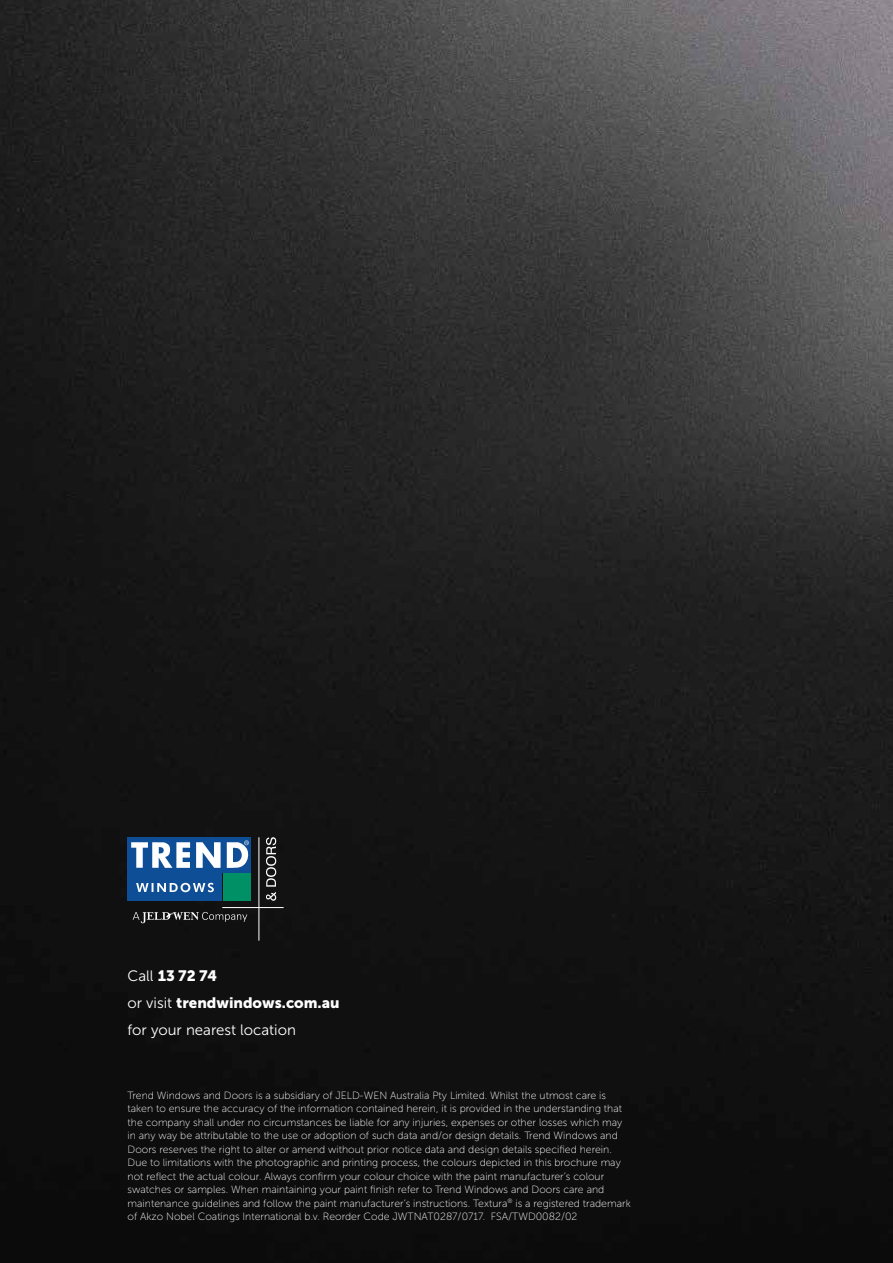
<style>
.page{position:relative;width:893px;height:1263px;background:#fff}
.page>*{position:absolute;margin:0;border:0;box-sizing:border-box;transform-origin:0 0}
.t1{font:15px/27px "Museo Sans 900";color:#fff}
.t2{font:15px "Museo Sans 300";color:#fff}
.t3{font:10.5px/13.5px "Museo Sans 100";color:#fff}
.s1{font-family:"Museo Sans 300"}
</style>
<div class="page">
<img style="left:0;top:0;width:893px;height:1263px">
<hr style="left:222px;top:907px;width:62px;height:1px;background:#fff">
<div style="left:128px;top:837px;width:123px;height:35px;background:#0e4e96"></div>
<div style="left:128px;top:873px;width:94px;height:28px;background:#0e4e96"></div>
<div style="left:223px;top:873px;width:28px;height:28px;background:#009065"></div>
<svg style="left:196px;top:842px;width:25px;height:26px"></svg>
<svg style="left:227px;top:840px;width:22px;height:28px"></svg>
<svg style="left:131px;top:842px;width:59px;height:26px"></svg>
<hr style="left:259px;top:837px;width:1px;height:104px;background:#fff">
<svg style="left:136px;top:883px;width:78px;height:9px"></svg>
<svg style="left:266px;top:837px;width:10px;height:64px"></svg>
<svg style="left:133px;top:911px;width:114px;height:12px"></svg>
<h1 class="t1" style="left:128px;top:962px;width:214px"><span class="s1">Call</span> 13 72 74<br><span class="s1">or visit</span> trendwindows.com.au</h1>
<h1 class="t2" style="left:128px;top:1021px;width:170px">for your nearest location</h1>
<p class="t3" style="left:128px;top:1089px;width:505px">Trend Windows and Doors is a subsidiary of JELD-WEN Australia Pty Limited. Whilst the utmost care is taken to ensure the accuracy of the information contained herein, it is provided in the understanding that the company shall under no circumstances be liable for any injuries, expenses or other losses which may in any way be attributable to the use or adoption of such data and/or design details. Trend Windows and Doors reserves the right to alter or amend without prior notice data and design details specified herein.<br>Due to limitations with the photographic and printing process, the colours depicted in this brochure may not reflect the actual colour. Always confirm your colour choice with the paint manufacturer’s colour swatches or samples. When maintaining your paint finish refer to Trend Windows and Doors care and maintenance guidelines and follow the paint manufacturer’s instructions. Textura<sup>®</sup> is a registered trademark of Akzo Nobel Coatings International b.v. Reorder Code JWTNAT0287/0717. FSA/TWD0082/02</p>
</div>
